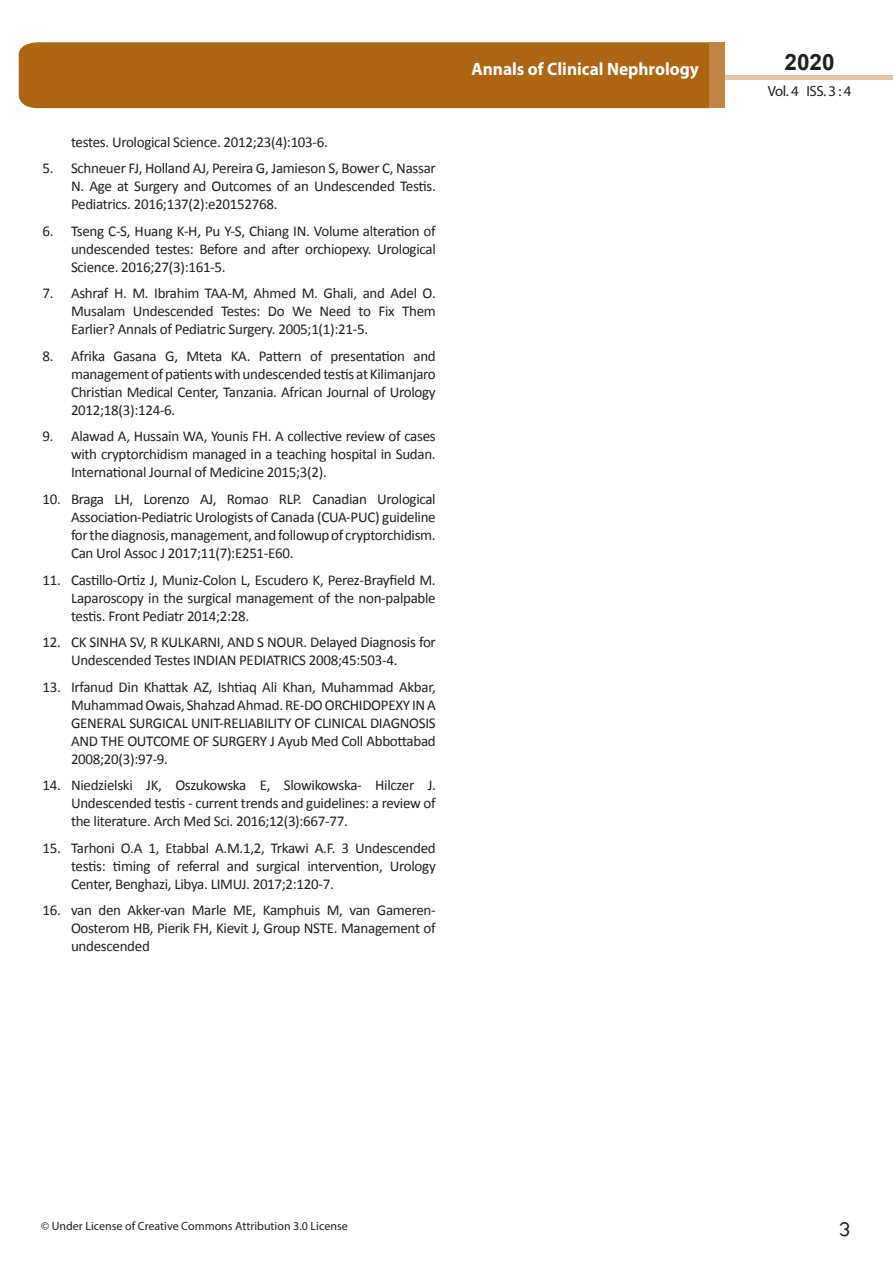
<style>
.page{position:relative;width:893px;height:1263px;background:#fff}
.page>*{position:absolute;margin:0;border:0;box-sizing:border-box;transform-origin:0 0}
.t1{font:25.5px "Tunga";color:#231f20}
.t2{font:700 22.5px "Arial";color:#231f20}
.t3{font:700 18px "Myriad Pro";color:#fff;scale:.96 1}
.refere{font:15px/18px "Calibri";letter-spacing:-.02em;color:#231f20;text-align:justify}
.t4{font:14.85px "Myriad Pro";letter-spacing:-.03em;color:#231f20}
.t5{font:12px "Myriad Pro";color:#231f20}
</style>
<div class="page">
<hr style="left:725px;top:76px;width:168px;height:4px;background:#e4c5a4">
<div style="left:19px;top:42px;width:690px;height:66px;background:#ac6614"></div>
<div style="left:709px;top:42px;width:16px;height:66px;background:#c08544"></div>
<p class="refere" style="left:71px;top:133px;width:258px">testes. Urological Science. 2012;23(4):103-6.</p>
<p class="refere" style="left:71px;top:159px;width:366px;text-indent:-29px">5. Schneuer FJ, Holland AJ, Pereira G, Jamieson S, Bower C, Nassar N. Age at Surgery and Outcomes of an Undescended Testis.<br>Pediatrics. 2016;137(2):e20152768.</p>
<p class="refere" style="left:71px;top:222px;width:366px;text-indent:-29px">6. Tseng C-S, Huang K-H, Pu Y-S, Chiang IN. Volume alteration of undescended testes: Before and after orchiopexy. Urological Science. 2016;27(3):161-5.</p>
<p class="refere" style="left:71px;top:284px;width:366px;text-indent:-29px">7. Ashraf H. M. Ibrahim TAA-M, Ahmed M. Ghali, and Adel O.<br>Musalam Undescended Testes: Do We Need to Fix Them Earlier? Annals of Pediatric Surgery. 2005;1(1):21-5.</p>
<p class="refere" style="left:71px;top:347px;width:366px;text-indent:-29px">8. Afrika Gasana G, Mteta KA. Pattern of presentation and management of patients with undescended testis at Kilimanjaro Christian Medical Center, Tanzania. African Journal of Urology 2012;18(3):124-6.</p>
<p class="refere" style="left:71px;top:427px;width:366px;text-indent:-29px">9. Alawad A, Hussain WA, Younis FH. A collective review of cases with cryptorchidism managed in a teaching hospital in Sudan.<br>International Journal of Medicine 2015;3(2).</p>
<p class="refere" style="left:71px;top:490px;width:366px;text-indent:-29px">10. Braga LH, Lorenzo AJ, Romao RLP. Canadian Urological Association-Pediatric Urologists of Canada (CUA-PUC) guideline for the diagnosis, management, and followup of cryptorchidism.<br>Can Urol Assoc J 2017;11(7):E251-E60.</p>
<p class="refere" style="left:71px;top:571px;width:366px;text-indent:-29px">11. Castillo-Ortiz J, Muniz-Colon L, Escudero K, Perez-Brayfield M.<br>Laparoscopy in the surgical management of the non-palpable testis. Front Pediatr 2014;2:28.</p>
<p class="refere" style="left:71px;top:633px;width:366px;text-indent:-29px">12. CK SINHA SV, R KULKARNI, AND S NOUR. Delayed Diagnosis for<br>Undescended Testes INDIAN PEDIATRICS 2008;45:503-4.</p>
<p class="refere" style="left:71px;top:678px;width:366px;text-indent:-29px">13. Irfanud Din Khattak AZ, Ishtiaq Ali Khan, Muhammad Akbar, Muhammad Owais, Shahzad Ahmad. RE-DO ORCHIDOPEXY IN A GENERAL SURGICAL UNIT-RELIABILITY OF CLINICAL DIAGNOSIS AND THE OUTCOME OF SURGERY J Ayub Med Coll Abbottabad 2008;20(3):97-9.</p>
<p class="refere" style="left:71px;top:776px;width:366px;text-indent:-29px">14. Niedzielski JK, Oszukowska E, Slowikowska- Hilczer J.<br>Undescended testis - current trends and guidelines: a review of the literature. Arch Med Sci. 2016;12(3):667-77.</p>
<p class="refere" style="left:71px;top:839px;width:366px;text-indent:-29px">15. Tarhoni O.A 1, Etabbal A.M.1,2, Trkawi A.F. 3 Undescended testis: timing of referral and surgical intervention, Urology Center, Benghazi, Libya. LIMUJ. 2017;2:120-7.</p>
<p class="refere" style="left:71px;top:901px;width:366px;text-indent:-29px">16. van den Akker-van Marle ME, Kamphuis M, van Gameren-Oosterom HB, Pierik FH, Kievit J, Group NSTE. Management of undescended</p>
<p class="t3" style="left:517px;top:53px;width:198px">ARCHIVOS DE MEDICINA</p>
<p class="t3" style="left:472px;top:58px;width:238px">Annals of Clinical Nephrology</p>
<h2 class="t2" style="left:784px;top:47px;width:52px">2020</h2>
<p class="t4" style="left:768px;top:82px;width:85px">Vol. 4 ISS. 3 : 4</p>
<p class="t5" style="left:41px;top:1218px;width:308px">© Under License of Creative Commons Attribution 3.0 License</p>
<p class="t1" style="left:839px;top:1212px;width:13px">3</p>
</div>
